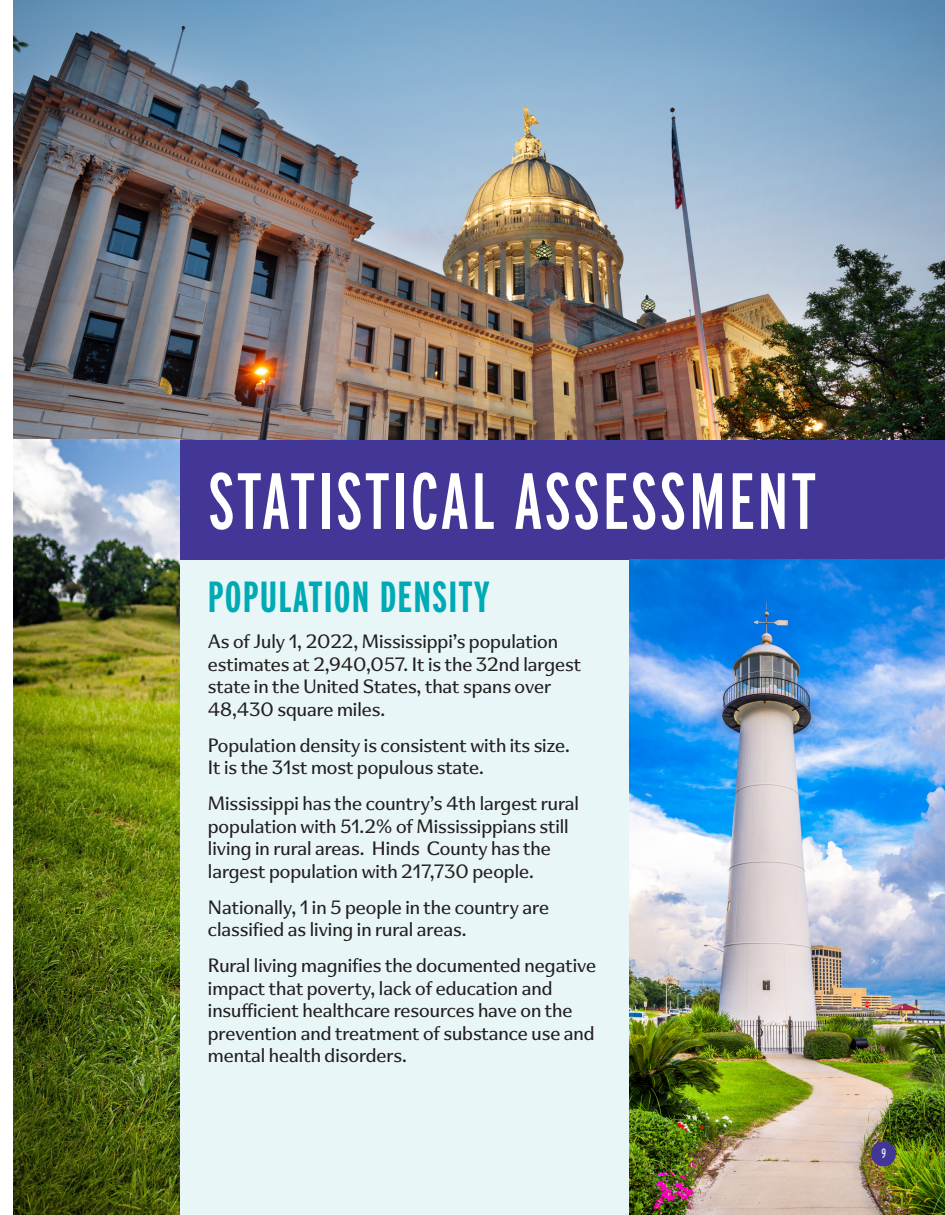
<style>
.page{position:relative;width:945px;height:1215px;background:#fff}
.page>*{position:absolute;margin:0;border:0;box-sizing:border-box;transform-origin:0 0}
.t1{font:79.5px "Interstate Compressed";letter-spacing:.025em;color:#fff}
.t2{font:700 43.5px "Interstate Compressed";letter-spacing:.025em;color:#00aab5}
.t3{font:18px/22.5px "Super Blue";color:#231f20}
.t4{font:13.5px "Interstate Compressed";color:#e2f3f5}
</style>
<div class="page">
<div style="left:180px;top:560px;width:449px;height:655px;background:#e9f6f7"></div>
<div style="left:180px;top:439px;width:765px;height:121px;background:#423796"></div>
<img style="left:14px;top:0;width:931px;height:439px">
<img style="left:629px;top:560px;width:316px;height:655px">
<img style="left:14px;top:439px;width:166px;height:776px">
<div style="left:871px;top:1142px;width:25px;height:24px;background:#423796;border-radius:50%"></div>
<h1 class="t1" style="left:208px;top:457px;width:610px">STATISTICAL ASSESSMENT</h1>
<h2 class="t2" style="left:208px;top:573px;width:283px">POPULATION DENSITY</h2>
<p class="t3" style="left:208px;top:630px;width:375px">As of July 1, 2022, Mississippi’s population estimates at 2,940,057. It is the 32nd largest state in the United States, that spans over 48,430 square miles.</p>
<p class="t3" style="left:208px;top:733px;width:363px">Population density is consistent with its size.<br>It is the 31st most populous state.</p>
<p class="t3" style="left:208px;top:792px;width:373px">Mississippi has the country’s 4th largest rural population with 51.2% of Mississippians still living in rural areas. Hinds County has the largest population with 217,730 people.</p>
<p class="t3" style="left:208px;top:895px;width:343px">Nationally, 1 in 5 people in the country are classified as living in rural areas.</p>
<p class="t3" style="left:208px;top:954px;width:390px">Rural living magnifies the documented negative impact that poverty, lack of education and insufficient healthcare resources have on the prevention and treatment of substance use and mental health disorders.</p>
<p class="t4" style="left:881px;top:1146px;width:6px">9</p>
</div>
